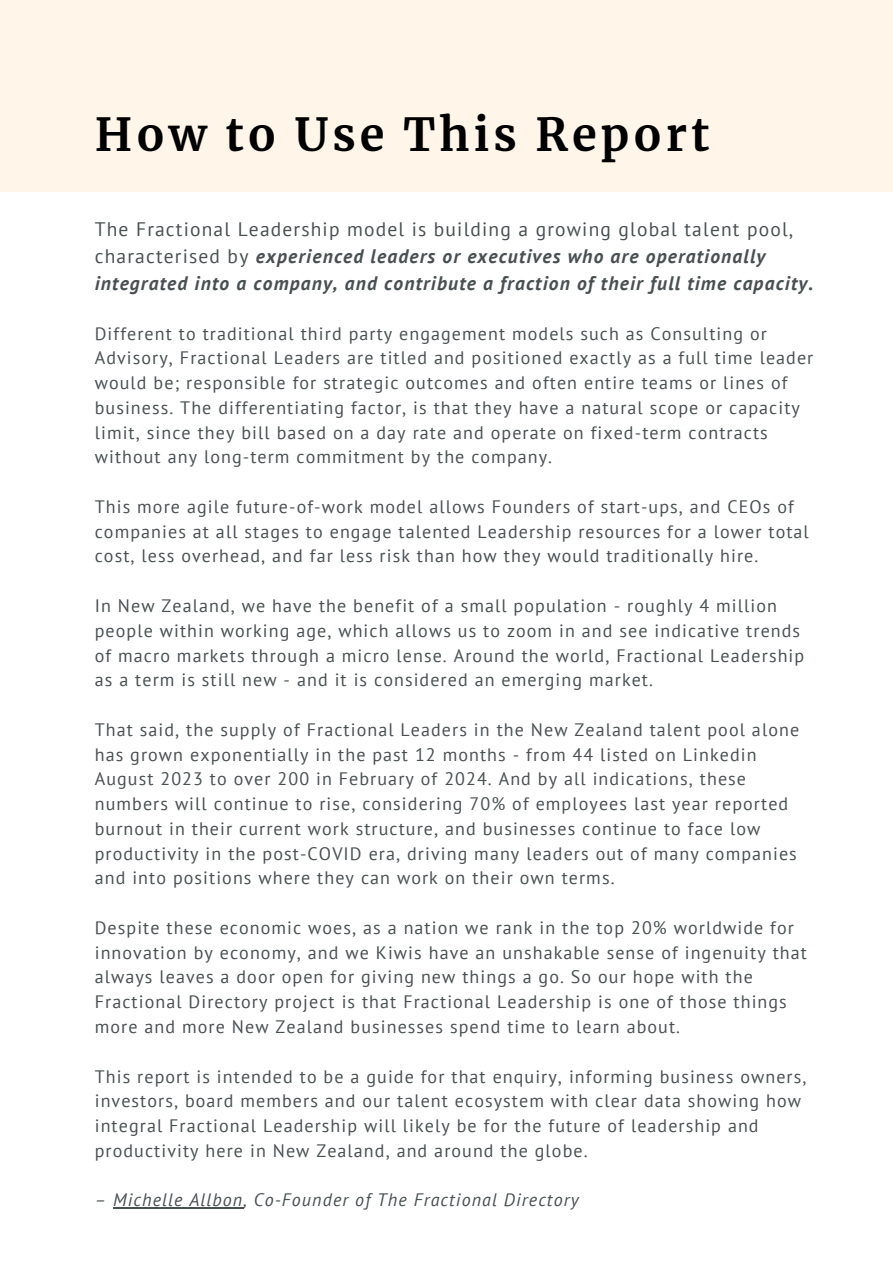
<style>
.page{position:relative;width:893px;height:1264px;background:#fff}
.page>*{position:absolute;margin:0;border:0;box-sizing:border-box;transform-origin:0 0}
.t1{font:700 45px "Merriweather";letter-spacing:.09em;color:#000}
.t2{font:italic 700 19.5px/27px "PT Sans";letter-spacing:.06em;color:#495052}
.t3{font:18px/24.8px "PT Sans";letter-spacing:.06em;color:#495052}
.t4{font:italic 18px "PT Sans";letter-spacing:.06em;color:#495052}
.s1{font-weight:400;font-style:normal}
</style>
<div class="page">
<div style="left:0;top:0;width:892px;height:192px;background:#fff6e9"></div>
<hr style="left:113px;top:1207px;width:130px;height:1px;background:#495052">
<p class="t1" style="left:95px;top:106px;width:616px">How to Use This Report</p>
<h1 class="t2" style="left:95px;top:215px;width:720px"><span class="s1">The Fractional Leadership model is building a growing global talent pool, characterised by</span> experienced leaders or executives who are operationally integrated into a company, and contribute a fraction of their full time capacity.</h1>
<p class="t3" style="left:95px;top:320px;width:720px">Different to traditional third party engagement models such as Consulting or Advisory, Fractional Leaders are titled and positioned exactly as a full time leader would be; responsible for strategic outcomes and often entire teams or lines of business. The differentiating factor, is that they have a natural scope or capacity limit, since they bill based on a day rate and operate on fixed-term contracts without any long-term commitment by the company.</p>
<p class="t3" style="left:95px;top:494px;width:715px">This more agile future-of-work model allows Founders of start-ups, and CEOs of companies at all stages to engage talented Leadership resources for a lower total cost, less overhead, and far less risk than how they would traditionally hire.</p>
<p class="t3" style="left:95px;top:593px;width:711px">In New Zealand, we have the benefit of a small population - roughly 4 million people within working age, which allows us to zoom in and see indicative trends of macro markets through a micro lense. Around the world, Fractional Leadership as a term is still new - and it is considered an emerging market.</p>
<p class="t3" style="left:95px;top:716px;width:705px">That said, the supply of Fractional Leaders in the New Zealand talent pool alone has grown exponentially in the past 12 months - from 44 listed on Linkedin August 2023 to over 200 in February of 2024. And by all indications, these numbers will continue to rise, considering 70% of employees last year reported burnout in their current work structure, and businesses continue to face low productivity in the post-COVID era, driving many leaders out of many companies and into positions where they can work on their own terms.</p>
<p class="t3" style="left:95px;top:914px;width:713px">Despite these economic woes, as a nation we rank in the top 20% worldwide for innovation by economy, and we Kiwis have an unshakable sense of ingenuity that always leaves a door open for giving new things a go. So our hope with the Fractional Directory project is that Fractional Leadership is one of those things more and more New Zealand businesses spend time to learn about.</p>
<p class="t3" style="left:95px;top:1063px;width:713px">This report is intended to be a guide for that enquiry, informing business owners, investors, board members and our talent ecosystem with clear data showing how integral Fractional Leadership will likely be for the future of leadership and productivity here in New Zealand, and around the globe.</p>
<p class="t4" style="left:95px;top:1187px;width:485px">– Michelle Allbon, Co-Founder of The Fractional Directory</p>
</div>
